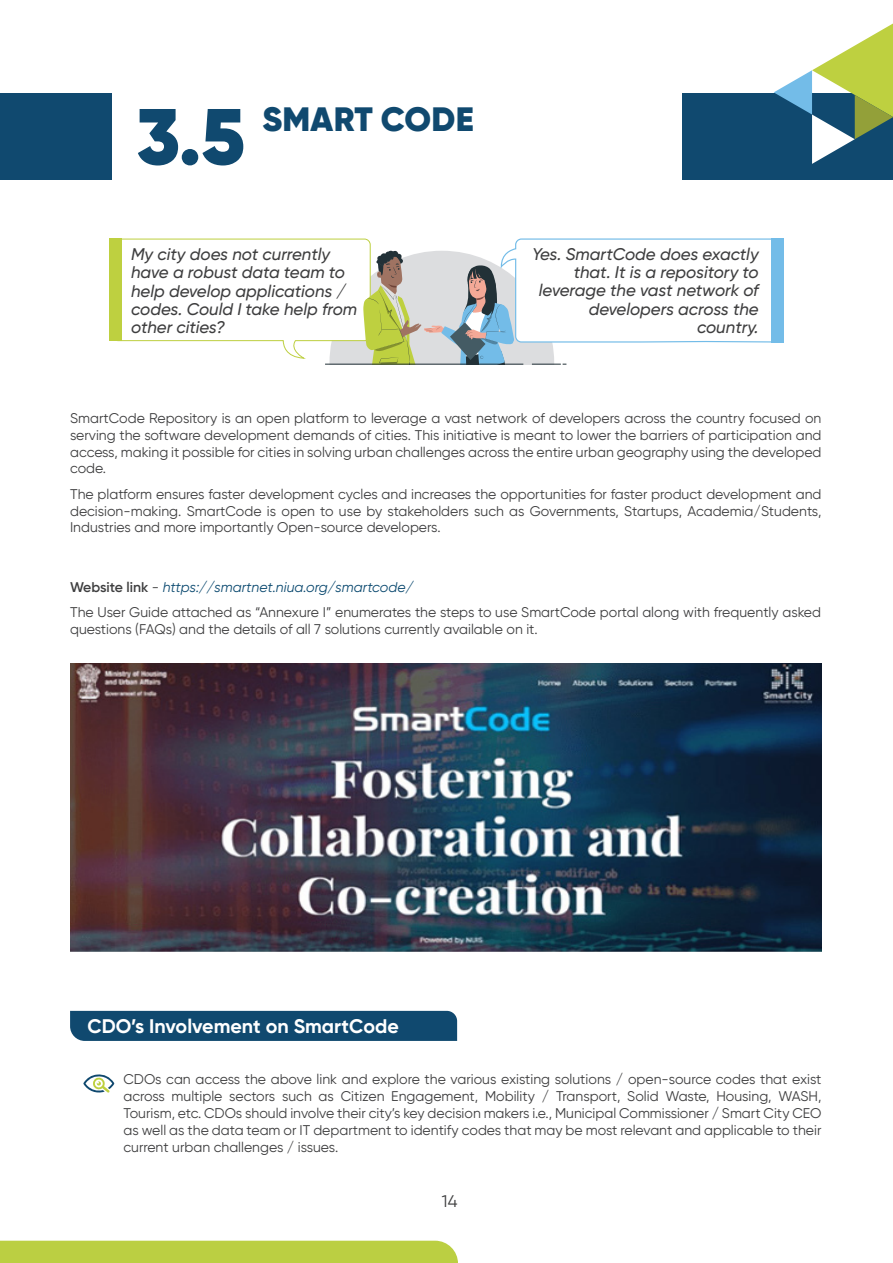
<style>
.page{position:relative;width:893px;height:1263px;background:#fff}
.page>*{position:absolute;margin:0;border:0;box-sizing:border-box;transform-origin:0 0}
.t1{font:900 79.05px "Gilroy";color:#10496f}
.t2{font:900 33.75px "Gilroy";letter-spacing:.01em;color:#10496f}
.t3{font:700 19.65px "Gilroy";color:#fff}
.t4{font:italic 500 16.8px/18.3px "Gilroy";color:#3e3e3f;text-align:right}
.t5{font:16.8px "Gilroy";color:#3e3e3f}
.t6{font:14.1px/16.8px "Gilroy";color:#3e3e3f;text-align:justify}
.s1{font-weight:600}
.s2{font-style:italic;color:#0c4a70}
</style>
<div class="page">
<img style="left:70px;top:663px;width:751px;height:288px">
<div style="left:70px;top:1011px;width:387px;height:30px;background:#10496f"></div>
<svg style="left:112px;top:238px;width:670px;height:127px"></svg>
<div style="left:771px;top:238px;width:13px;height:104px;background:#73bce8"></div>
<div style="left:109px;top:239px;width:13px;height:102px;background:#bed040"></div>
<svg style="left:83px;top:1074px;width:31px;height:19px"></svg>
<div style="left:0;top:94px;width:112px;height:86px;background:#10496f"></div>
<div style="left:683px;top:94px;width:210px;height:86px;background:#10496f"></div>
<svg style="left:774px;top:23px;width:119px;height:141px"></svg>
<div style="left:0;top:1241px;width:458px;height:22px;background:#bbcf42"></div>
<h1 class="t1" style="left:137px;top:86px;width:110px">3.5</h1>
<h2 class="t2" style="left:262px;top:98px;width:213px">SMART CODE</h2>
<p class="t4" style="left:131px;top:245px;width:228px;text-align:left">My city does not currently have a robust data team to help develop applications / codes. Could I take help from other cities?</p>
<p class="t4" style="left:532px;top:245px;width:228px">Yes. SmartCode does exactly that. It is a repository to leverage the vast network of developers across the country.</p>
<p class="t6" style="left:70px;top:409px;width:753px">SmartCode Repository is an open platform to leverage a vast network of developers across the country focused on serving the software development demands of cities. This initiative is meant to lower the barriers of participation and access, making it possible for cities in solving urban challenges across the entire urban geography using the developed code.</p>
<p class="t6" style="left:70px;top:485px;width:753px">The platform ensures faster development cycles and increases the opportunities for faster product development and decision-making. SmartCode is open to use by stakeholders such as Governments, Startups, Academia/Students, Industries and more importantly Open-source developers.</p>
<p class="t6" style="left:70px;top:574px;width:752px;line-height:25.3px"><span class="s1">Website link</span> - <span class="s2">https://smartnet.niua.org/smartcode/<br></span>The User Guide attached as “Annexure I” enumerates the steps to use SmartCode portal along with frequently asked</p>
<p class="t6" style="left:70px;top:621px;width:469px">questions (FAQs) and the details of all 7 solutions currently available on it.</p>
<h3 class="t3" style="left:88px;top:1013px;width:313px">CDO’s Involvement on SmartCode</h3>
<p class="t6" style="left:123px;top:1071px;width:699px">CDOs can access the above link and explore the various existing solutions / open-source codes that exist across multiple sectors such as Citizen Engagement, Mobility / Transport, Solid Waste, Housing, WASH, Tourism, etc. CDOs should involve their city’s key decision makers i.e., Municipal Commissioner / Smart City CEO as well as the data team or IT department to identify codes that may be most relevant and applicable to their current urban challenges / issues.</p>
<p class="t5" style="left:442px;top:1191px;width:17px">14</p>
</div>
